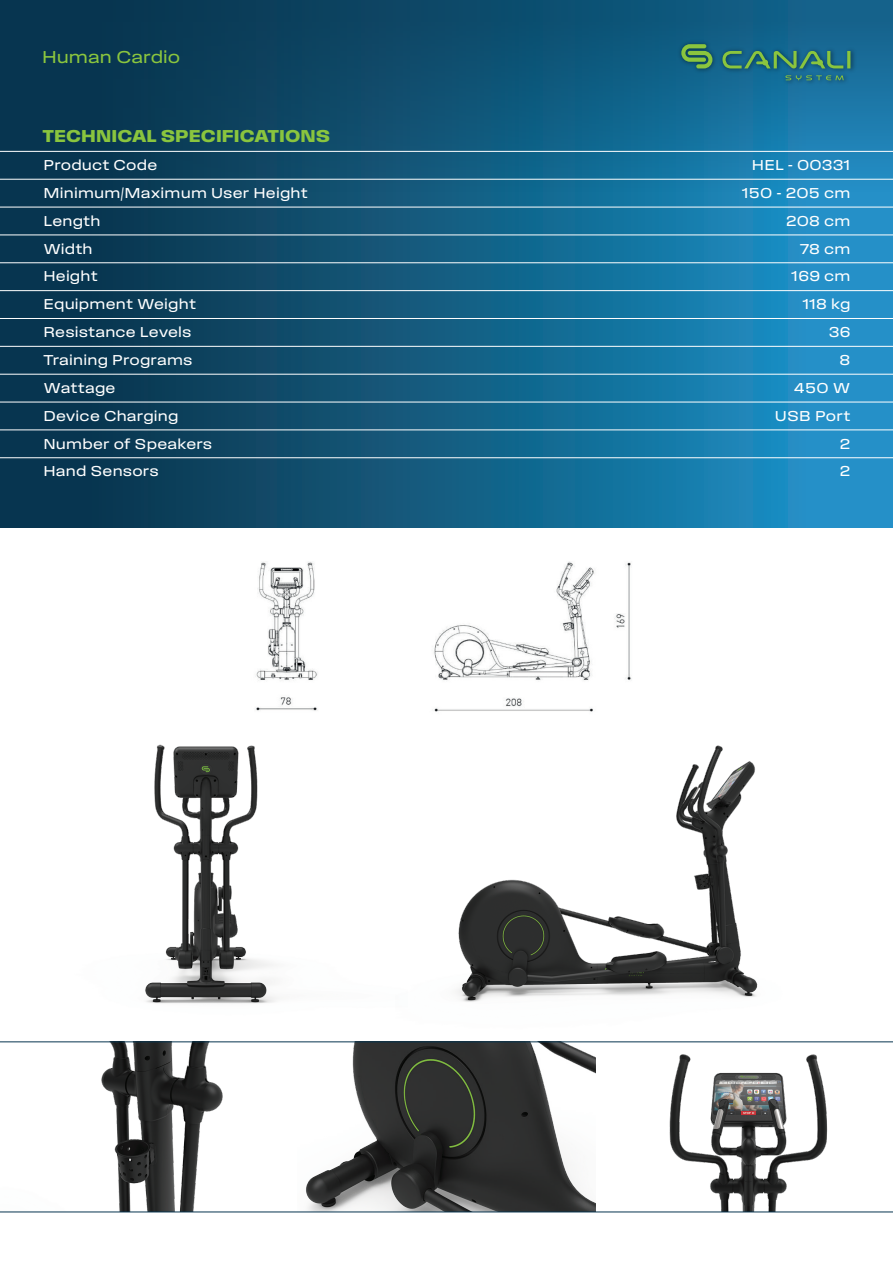
<style>
.page{position:relative;width:893px;height:1263px;background:#fff}
.page>*{position:absolute;margin:0;border:0;box-sizing:border-box;transform-origin:0 0}
.t1{font:18px "Field Gothic No.74 Demi Wide";color:#8ac53e}
.t2{font:18px "Field Gothic No.72 Reg Wide";color:#8bc63e}
.t3{font:15px/27.9px "Field Gothic No.72 Reg Wide";letter-spacing:.01em;color:#fff}
</style>
<div class="page">
<img style="left:456px;top:745px;width:302px;height:257px">
<img style="left:145px;top:744px;width:132px;height:260px">
<img style="left:0;top:1042px;width:229px;height:170px">
<div style="left:0;top:0;width:893px;height:527px;background:linear-gradient(to right,#072c41,#2296cc)"></div>
<svg style="left:0;top:0;width:893px;height:213px;background:#105476"></svg>
<hr style="left:0;top:179px;width:893px;height:1px;background:#fff">
<hr style="left:0;top:151px;width:893px;height:1px;background:#fff">
<hr style="left:0;top:207px;width:893px;height:1px;background:#fff">
<hr style="left:0;top:235px;width:893px;height:1px;background:#fff">
<hr style="left:0;top:262px;width:893px;height:1px;background:#fff">
<hr style="left:0;top:290px;width:893px;height:1px;background:#fff">
<hr style="left:0;top:318px;width:893px;height:1px;background:#fff">
<hr style="left:0;top:346px;width:893px;height:1px;background:#fff">
<hr style="left:0;top:374px;width:893px;height:1px;background:#fff">
<hr style="left:0;top:402px;width:893px;height:1px;background:#fff">
<hr style="left:0;top:430px;width:893px;height:1px;background:#fff">
<hr style="left:0;top:457px;width:893px;height:1px;background:#fff">
<img style="left:298px;top:1042px;width:297px;height:170px">
<img style="left:629px;top:1042px;width:236px;height:170px">
<hr style="left:0;top:1041px;width:893px;height:1px;background:#073550">
<hr style="left:0;top:1212px;width:893px;height:1px;background:#073550">
<img style="left:676px;top:39px;width:182px;height:49px">
<svg style="left:722px;top:51px;width:128px;height:17px;background:#3a806d"></svg>
<svg style="left:681px;top:44px;width:31px;height:24px"></svg>
<svg style="left:785px;top:75px;width:59px;height:5px"></svg>
<img style="left:255px;top:561px;width:63px;height:150px">
<img style="left:434px;top:561px;width:161px;height:151px">
<img style="left:614px;top:562px;width:18px;height:118px">
<p class="t2" style="left:42px;top:47px;width:140px">Human Cardio</p>
<p class="t1" style="left:43px;top:126px;width:289px">TECHNICAL SPECIFICATIONS</p>
<p class="t3" style="left:43px;top:151px;width:266px">Product Code<br>Minimum/Maximum User Height<br>Length<br>Width<br>Height<br>Equipment Weight<br>Resistance Levels<br>Training Programs<br>Wattage<br>Device Charging</p>
<p class="t3" style="left:43px;top:429px;width:170px">Number of Speakers<br>Hand Sensors</p>
<p class="t3" style="left:742px;top:151px;width:110px;text-align:right">HEL - 00331<br>150 - 205 cm<br>208 cm<br>78 cm<br>169 cm<br>118 kg<br>36<br>8<br>450 W</p>
<p class="t3" style="left:775px;top:402px;width:77px">USB Port</p>
<p class="t3" style="left:840px;top:429px;width:12px">2<br>2</p>
</div>
